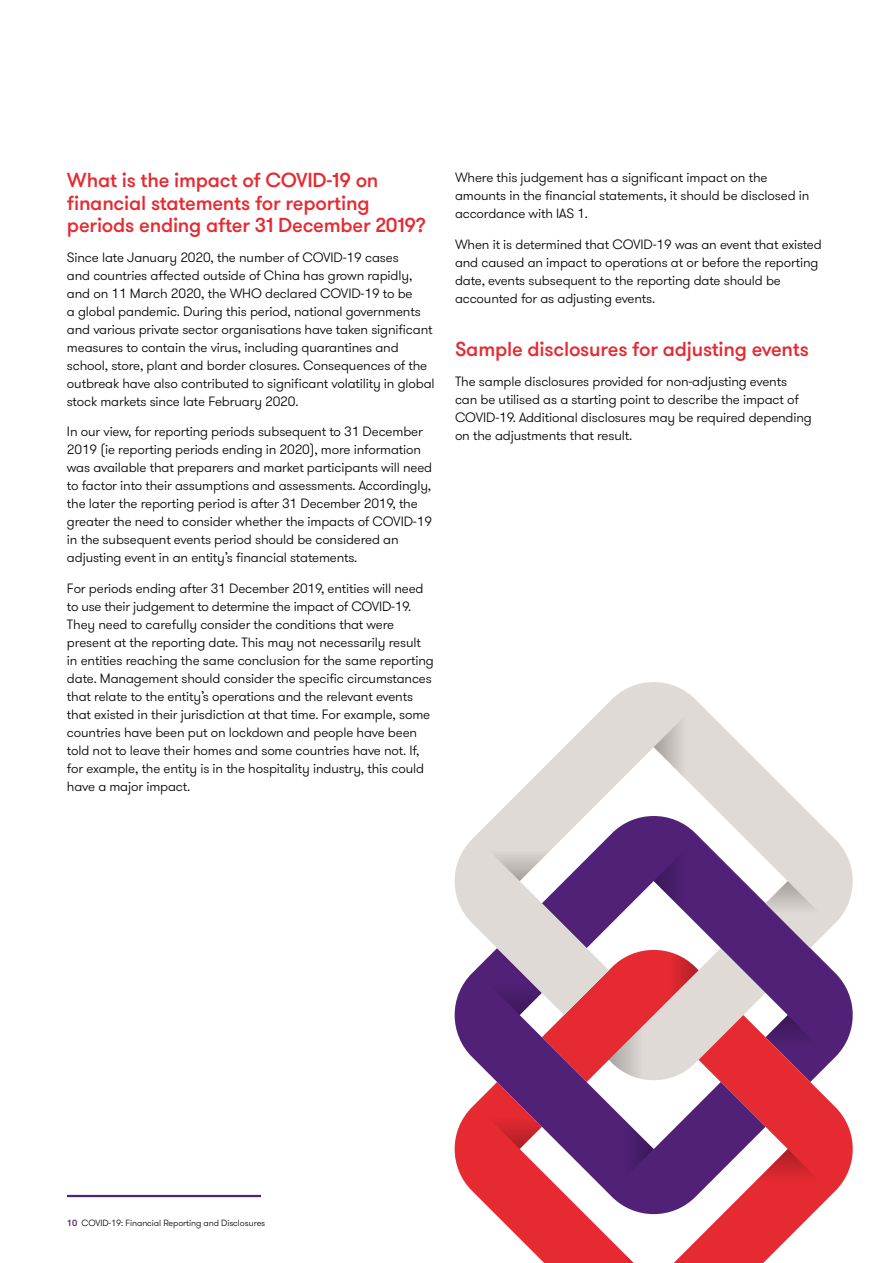
<style>
.page{position:relative;width:893px;height:1263px;background:#fff}
.page>*{position:absolute;margin:0;border:0;box-sizing:border-box;transform-origin:0 0}
.t1{font:500 20.25px/22.5px "GT Walsheim Pro";letter-spacing:-.01em;color:#e62a32}
.t2{font:300 13.5px/18px "GT Walsheim Pro";letter-spacing:-.01em;color:#000}
.t3{font:300 9px "GT Walsheim Pro";letter-spacing:-.01em;color:#000}
.s1{font-weight:500;color:#512178}
</style>
<div class="page">
<hr style="left:67px;top:1195px;width:194px;height:2px;background:#512178">
<svg style="left:495px;top:1015px;width:358px;height:248px;fill:#e62a32"></svg>
<svg style="left:765px;top:1149px;width:67px;height:45px;background:#e03a41"></svg>
<svg style="left:609px;top:1238px;width:45px;height:25px"></svg>
<svg style="left:455px;top:1015px;width:310px;height:199px"></svg>
<svg style="left:455px;top:682px;width:398px;height:333px"></svg>
<svg style="left:765px;top:881px;width:67px;height:45px;background:#cec6c9"></svg>
<svg style="left:475px;top:836px;width:89px;height:45px"></svg>
<svg style="left:654px;top:702px;width:44px;height:90px"></svg>
<svg style="left:654px;top:836px;width:44px;height:90px"></svg>
<svg style="left:609px;top:1104px;width:45px;height:90px"></svg>
<svg style="left:475px;top:948px;width:357px;height:134px;background:#b46f8c"></svg>
<h1 class="t1" style="left:67px;top:170px;width:361px">What is the impact of COVID-19 on financial statements for reporting periods ending after 31 December 2019?</h1>
<p class="t2" style="left:67px;top:248px;width:369px">Since late January 2020, the number of COVID-19 cases<br>and countries affected outside of China has grown rapidly, and on 11 March 2020, the WHO declared COVID-19 to be<br>a global pandemic. During this period, national governments and various private sector organisations have taken significant measures to contain the virus, including quarantines and school, store, plant and border closures. Consequences of the outbreak have also contributed to significant volatility in global stock markets since late February 2020.</p>
<p class="t2" style="left:67px;top:423px;width:367px">In our view, for reporting periods subsequent to 31 December 2019 (ie reporting periods ending in 2020), more information was available that preparers and market participants will need to factor into their assumptions and assessments. Accordingly, the later the reporting period is after 31 December 2019, the greater the need to consider whether the impacts of COVID-19 in the subsequent events period should be considered an adjusting event in an entity’s financial statements.</p>
<p class="t2" style="left:67px;top:580px;width:368px">For periods ending after 31 December 2019, entities will need to use their judgement to determine the impact of COVID-19.<br>They need to carefully consider the conditions that were present at the reporting date. This may not necessarily result in entities reaching the same conclusion for the same reporting date. Management should consider the specific circumstances that relate to the entity’s operations and the relevant events that existed in their jurisdiction at that time. For example, some countries have been put on lockdown and people have been told not to leave their homes and some countries have not. If, for example, the entity is in the hospitality industry, this could have a major impact.</p>
<p class="t2" style="left:455px;top:169px;width:356px">Where this judgement has a significant impact on the amounts in the financial statements, it should be disclosed in accordance with IAS 1.</p>
<p class="t2" style="left:455px;top:236px;width:368px">When it is determined that COVID-19 was an event that existed and caused an impact to operations at or before the reporting date, events subsequent to the reporting date should be accounted for as adjusting events.</p>
<h1 class="t1" style="left:455px;top:339px;width:356px">Sample disclosures for adjusting events</h1>
<p class="t2" style="left:455px;top:372px;width:358px">The sample disclosures provided for non-adjusting events can be utilised as a starting point to describe the impact of COVID-19. Additional disclosures may be required depending on the adjustments that result.</p>
<p class="t3" style="left:67px;top:1217px;width:200px"><span class="s1">10</span> COVID-19: Financial Reporting and Disclosures</p>
</div>
